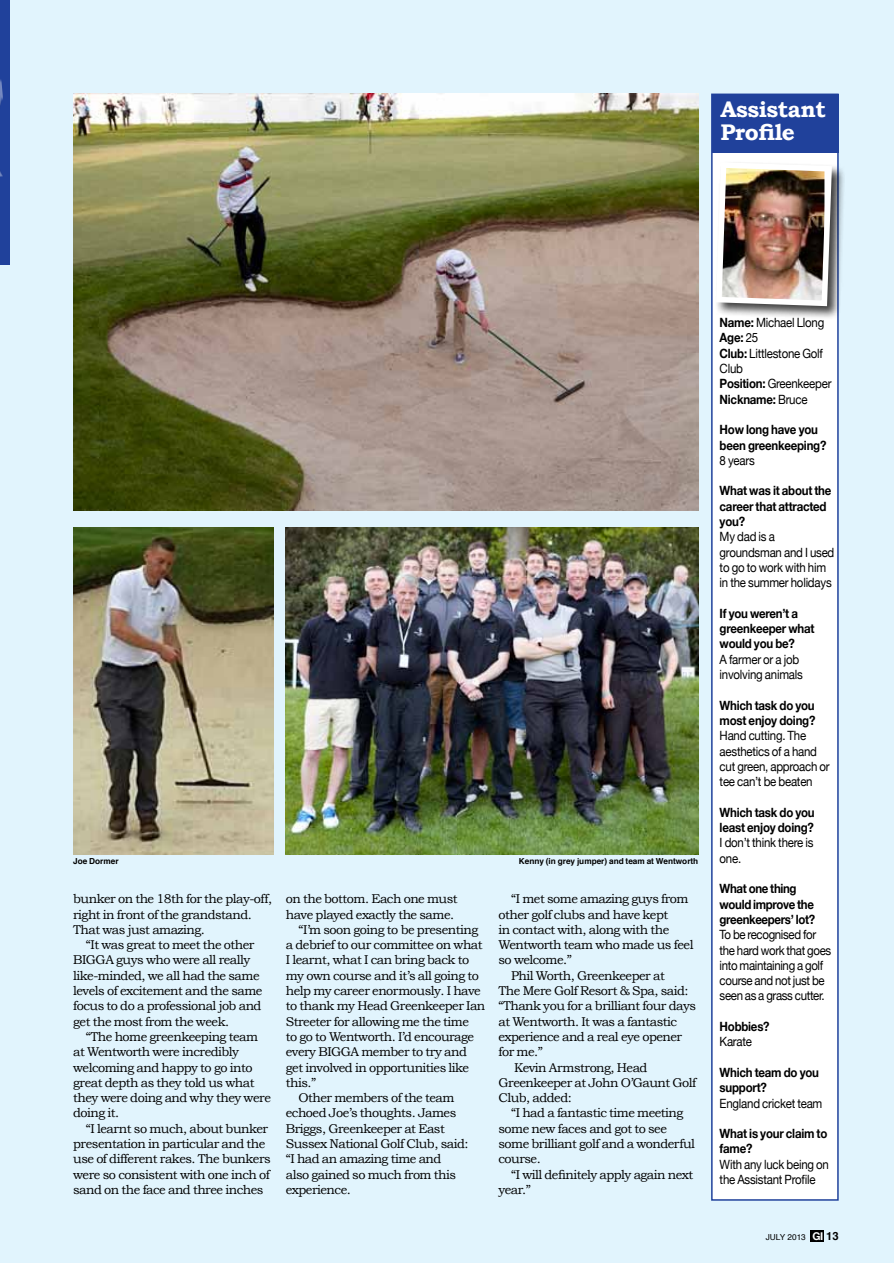
<style>
.page{position:relative;width:894px;height:1263px;background:#e1f4fd}
.page>*{position:absolute;margin:0;border:0;box-sizing:border-box;transform-origin:0 0}
.t1{font:700 22.65px/22.6px "Bookman Old Style";letter-spacing:-.02em;color:#fff}
.t2{font:12.75px "Bookman Old Style";letter-spacing:-.04em;color:#000}
.t3{font:12.75px/15.3px "Helvetica Neue";letter-spacing:-.02em;color:#000;scale:.9 1}
.t4{font:700 12.75px/15.3px "Helvetica Neue";letter-spacing:-.02em;color:#000;scale:.9 1}
.t5{font:700 8.25px "Helvetica";color:#000}
.t6{font:8.25px "Helvetica";color:#000}
.s1{font-weight:700}
.s2{font-weight:400}
.s3{font-family:"Helvetica Neue";font-weight:700;font-size:10.8px;color:#fff}
.s4{font-weight:700;font-size:11.25px}
</style>
<div class="page">
<div style="left:0;top:0;width:9px;height:264px;background:#20419b"></div>
<img style="left:0;top:0;width:10px;height:208px">
<div style="left:711px;top:94px;width:128px;height:1107px;background:#fff;border:2px solid #20419b"></div>
<div style="left:712px;top:94px;width:127px;height:59px;background:#20419b"></div>
<div style="left:714px;top:161px;width:131px;height:159px;background:#000;opacity:.75"></div>
<img style="left:713px;top:159px;width:122px;height:150px">
<img style="left:73px;top:94px;width:625px;height:416px">
<img style="left:286px;top:527px;width:412px;height:328px">
<img style="left:73px;top:527px;width:200px;height:328px">
<div style="left:810px;top:1230px;width:14px;height:11px;background:#000"></div>
<p class="t1" style="left:720px;top:98px;width:107px">Assistant<br>Profile</p>
<p class="t5" style="left:73px;top:854px;width:47px">Joe Dormer</p>
<p class="t5" style="left:519px;top:854px;width:181px">Kenny (in grey jumper) and team at Wentworth</p>
<p class="t2" style="left:73px;top:891px;width:200px">bunker on the 18th for the play-off,</p>
<p class="t2" style="left:73px;top:907px;width:180px">right in front of the grandstand.</p>
<p class="t2" style="left:73px;top:922px;width:133px">That was just amazing.</p>
<p class="t2" style="left:86px;top:937px;width:170px">“It was great to meet the other</p>
<p class="t2" style="left:73px;top:953px;width:179px">BIGGA guys who were all really</p>
<p class="t2" style="left:73px;top:968px;width:188px">like-minded, we all had the same</p>
<p class="t2" style="left:73px;top:983px;width:191px">levels of excitement and the same</p>
<p class="t2" style="left:73px;top:999px;width:190px">focus to do a professional job and</p>
<p class="t2" style="left:73px;top:1014px;width:157px">get the most from the week.</p>
<p class="t2" style="left:86px;top:1029px;width:174px">“The home greenkeeping team</p>
<p class="t2" style="left:73px;top:1044px;width:167px">at Wentworth were incredibly</p>
<p class="t2" style="left:73px;top:1060px;width:181px">welcoming and happy to go into</p>
<p class="t2" style="left:73px;top:1075px;width:183px">great depth as they told us what</p>
<p class="t2" style="left:73px;top:1090px;width:199px">they were doing and why they were</p>
<p class="t2" style="left:73px;top:1106px;width:48px">doing it.</p>
<p class="t2" style="left:86px;top:1121px;width:184px">“I learnt so much, about bunker</p>
<p class="t2" style="left:73px;top:1136px;width:194px">presentation in particular and the</p>
<p class="t2" style="left:73px;top:1152px;width:199px">use of different rakes. The bunkers</p>
<p class="t2" style="left:73px;top:1167px;width:198px">were so consistent with one inch of</p>
<p class="t2" style="left:73px;top:1182px;width:192px">sand on the face and three inches</p>
<p class="t2" style="left:286px;top:891px;width:173px">on the bottom. Each one must</p>
<p class="t2" style="left:286px;top:907px;width:170px">have played exactly the same.</p>
<p class="t2" style="left:299px;top:922px;width:181px">“I’m soon going to be presenting</p>
<p class="t2" style="left:286px;top:937px;width:198px">a debrief to our committee on what</p>
<p class="t2" style="left:286px;top:953px;width:185px">I learnt, what I can bring back to</p>
<p class="t2" style="left:286px;top:968px;width:195px">my own course and it’s all going to</p>
<p class="t2" style="left:286px;top:983px;width:197px">help my career enormously. I have</p>
<p class="t2" style="left:286px;top:999px;width:201px">to thank my Head Greenkeeper Ian</p>
<p class="t2" style="left:286px;top:1014px;width:185px">Streeter for allowing me the time</p>
<p class="t2" style="left:286px;top:1029px;width:190px">to go to Wentworth. I’d encourage</p>
<p class="t2" style="left:286px;top:1044px;width:183px">every BIGGA member to try and</p>
<p class="t2" style="left:286px;top:1060px;width:185px">get involved in opportunities like</p>
<p class="t2" style="left:286px;top:1075px;width:32px">this.”</p>
<p class="t2" style="left:299px;top:1090px;width:157px">Other members of the team</p>
<p class="t2" style="left:286px;top:1106px;width:172px">echoed Joe’s thoughts. James</p>
<p class="t2" style="left:286px;top:1121px;width:161px">Briggs, Greenkeeper at East</p>
<p class="t2" style="left:286px;top:1136px;width:184px">Sussex National Golf Club, said:</p>
<p class="t2" style="left:286px;top:1152px;width:157px">“I had an amazing time and</p>
<p class="t2" style="left:286px;top:1167px;width:172px">also gained so much from this</p>
<p class="t2" style="left:286px;top:1182px;width:67px">experience.</p>
<p class="t2" style="left:511px;top:891px;width:179px">“I met some amazing guys from</p>
<p class="t2" style="left:498px;top:907px;width:171px">other golf clubs and have kept</p>
<p class="t2" style="left:498px;top:922px;width:172px">in contact with, along with the</p>
<p class="t2" style="left:498px;top:937px;width:196px">Wentworth team who made us feel</p>
<p class="t2" style="left:498px;top:953px;width:75px">so welcome.”</p>
<p class="t2" style="left:511px;top:968px;width:155px">Phil Worth, Greenkeeper at</p>
<p class="t2" style="left:498px;top:983px;width:192px">The Mere Golf Resort &amp; Spa, said:</p>
<p class="t2" style="left:498px;top:999px;width:199px">“Thank you for a brilliant four days</p>
<p class="t2" style="left:498px;top:1014px;width:180px">at Wentworth. It was a fantastic</p>
<p class="t2" style="left:498px;top:1029px;width:185px">experience and a real eye opener</p>
<p class="t2" style="left:498px;top:1044px;width:46px">for me.”</p>
<p class="t2" style="left:514px;top:1060px;width:135px">Kevin Armstrong, Head</p>
<p class="t2" style="left:498px;top:1075px;width:199px">Greenkeeper at John O’Gaunt Golf</p>
<p class="t2" style="left:498px;top:1090px;width:75px">Club, added:</p>
<p class="t2" style="left:511px;top:1106px;width:174px">“I had a fantastic time meeting</p>
<p class="t2" style="left:498px;top:1121px;width:170px">some new faces and got to see</p>
<p class="t2" style="left:498px;top:1136px;width:198px">some brilliant golf and a wonderful</p>
<p class="t2" style="left:498px;top:1152px;width:44px">course.</p>
<p class="t2" style="left:511px;top:1167px;width:184px">“I will definitely apply again next</p>
<p class="t2" style="left:498px;top:1182px;width:34px">year.”</p>
<p class="t3" style="left:719px;top:316px;width:126px"><span class="s1">Name:</span> M ichael Llong<br><span class="s1">Age:</span> 25<br><span class="s1">Club:</span> Littlestone Golf<br>Club<br><span class="s1">Position:</span> Greenkeeper<br><span class="s1">Nickname:</span> Bruce</p>
<p class="t4" style="left:719px;top:422px;width:120px">How long have you been greenkeeping?<br><span class="s2">8 years</span></p>
<p class="t3" style="left:719px;top:484px;width:129px"><span class="s1">What was it about the career that attracted you?<br></span>My dad is a groundsman and I used to go to work with him in the summer holidays</p>
<p class="t4" style="left:719px;top:606px;width:107px">If you weren’t a greenkeeper what would you be?<br><span class="s2">A farmer or a job involving animals</span></p>
<p class="t3" style="left:719px;top:698px;width:124px"><span class="s1">Which task do you most enjoy doing?<br></span>Hand cutting. The aesthetics of a hand cut green, approach or tee can’t be beaten</p>
<p class="t4" style="left:719px;top:805px;width:107px;text-align:justify">Which task do you least enjoy doing?<br><span class="s2">I don’t think there is one.</span></p>
<p class="t3" style="left:719px;top:882px;width:126px"><span class="s1">What one thing would improve the greenkeepers’ lot?<br></span>To be recognised for the hard work that goes into maintaining a golf course and not just be seen as a grass cutter.</p>
<p class="t4" style="left:719px;top:1019px;width:57px">Hobbies?<br><span class="s2">Karate</span></p>
<p class="t4" style="left:719px;top:1065px;width:116px">Which team do you support?<br><span class="s2">England cricket team</span></p>
<p class="t3" style="left:719px;top:1127px;width:123px"><span class="s1">What is your claim to fame?<br></span>With any luck being on the Assistant Profile</p>
<p class="t6" style="left:766px;top:1231px;width:74px">JULY 2013 <span class="s3">GI</span> <span class="s4">13</span></p>
</div>
